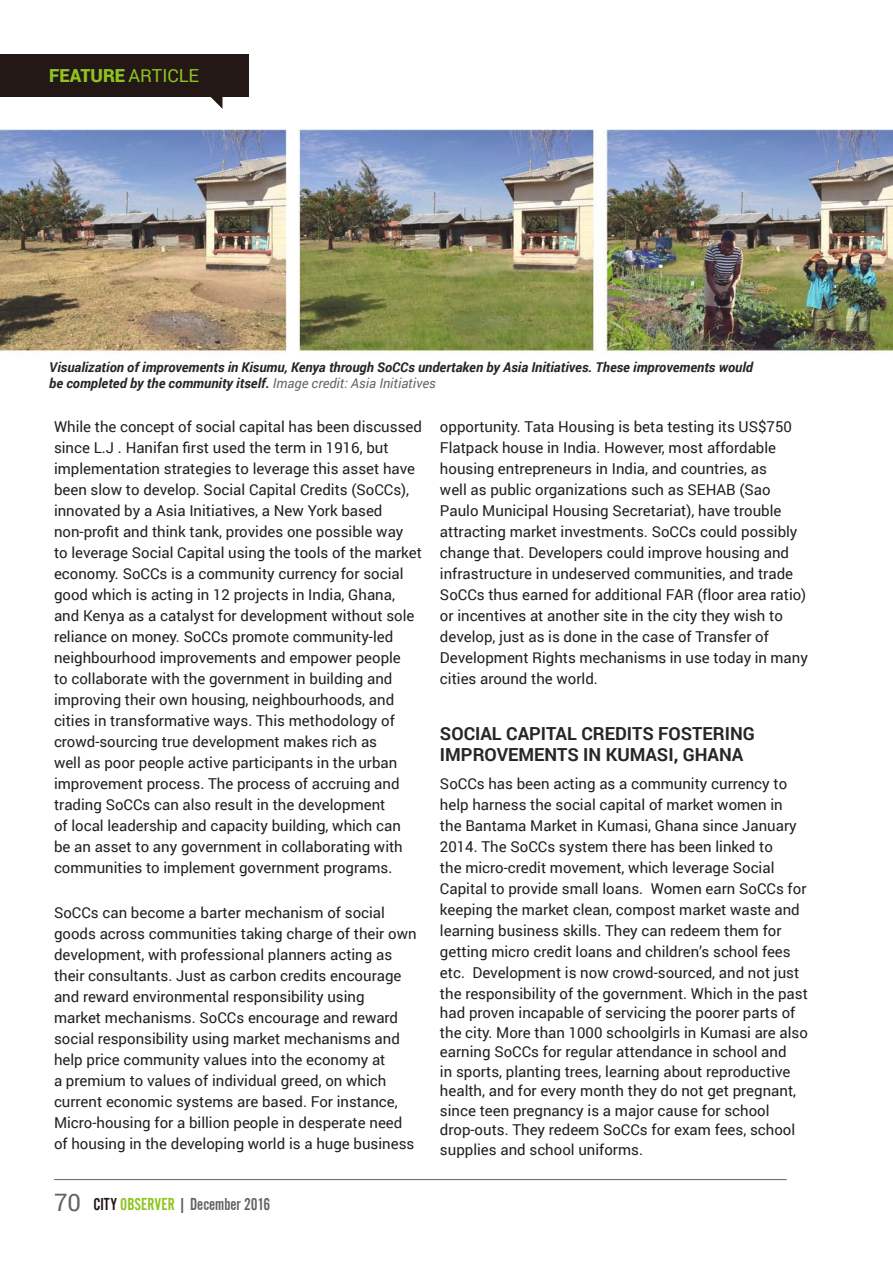
<style>
.page{position:relative;width:893px;height:1263px;background:#fff}
.page>*{position:absolute;margin:0;border:0;box-sizing:border-box;transform-origin:0 0}
.BODY_TEXT{font:700 18px/21.6px "Roboto";color:#282526}
.t1{font:18px "Alternate Got No 2 D";color:#636366}
.t2{font:900 18px "Roboto";color:#8fc320}
.BODY_TEXT-2{font:15px/21px "Roboto";color:#231f20}
.BODY_TEXT-3{font:italic 700 13.5px/16.2px "Roboto";color:#282526}
.s1{font-weight:400}
.s2{font-weight:400;color:#66676a}
.s3{font-family:"Roboto";font-size:24px}
.s4{color:#231816}
.s5{color:#8dc41e}
</style>
<div class="page">
<hr style="left:54px;top:1179px;width:733px;height:1px;background:#636366">
<div style="left:0;top:54px;width:248px;height:42px;background:#231816"></div>
<svg style="left:209px;top:96px;width:13px;height:13px"></svg>
<img style="left:0;top:129px;width:893px;height:225px">
<p class="t2" style="left:49px;top:63px;width:151px">FEATURE <span class="s1">ARTICLE</span></p>
<p class="BODY_TEXT-3" style="left:49px;top:358px;width:705px">Visualization of improvements in Kisumu, Kenya through SoCCs undertaken by Asia Initiatives. These improvements would be completed by the community itself. <span class="s2">Image credit: Asia Initiatives</span></p>
<p class="BODY_TEXT-2" style="left:54px;top:416px;width:369px">While the concept of social capital has been discussed since L.J . Hanifan first used the term in 1916, but implementation strategies to leverage this asset have been slow to develop. Social Capital Credits (SoCCs), innovated by a Asia Initiatives, a New York based non-profit and think tank, provides one possible way<br>to leverage Social Capital using the tools of the market economy. SoCCs is a community currency for social good which is acting in 12 projects in India, Ghana, and Kenya as a catalyst for development without sole reliance on money. SoCCs promote community-led neighbourhood improvements and empower people<br>to collaborate with the government in building and improving their own housing, neighbourhoods, and cities in transformative ways. This methodology of crowd-sourcing true development makes rich as<br>well as poor people active participants in the urban improvement process. The process of accruing and trading SoCCs can also result in the development<br>of local leadership and capacity building, which can<br>be an asset to any government in collaborating with communities to implement government programs.</p>
<p class="BODY_TEXT-2" style="left:54px;top:901px;width:364px">SoCCs can become a barter mechanism of social goods across communities taking charge of their own development, with professional planners acting as their consultants. Just as carbon credits encourage and reward environmental responsibility using<br>market mechanisms. SoCCs encourage and reward social responsibility using market mechanisms and help price community values into the economy at<br>a premium to values of individual greed, on which current economic systems are based. For instance, Micro-housing for a billion people in desperate need of housing in the developing world is a huge business</p>
<p class="BODY_TEXT-2" style="left:440px;top:416px;width:369px">opportunity. Tata Housing is beta testing its US$750<br>Flatpack house in India. However, most affordable housing entrepreneurs in India, and countries, as<br>well as public organizations such as SEHAB (Sao Paulo Municipal Housing Secretariat), have trouble attracting market investments. SoCCs could possibly change that. Developers could improve housing and infrastructure in undeserved communities, and trade SoCCs thus earned for additional FAR (floor area ratio) or incentives at another site in the city they wish to develop, just as is done in the case of Transfer of Development Rights mechanisms in use today in many cities around the world.</p>
<p class="BODY_TEXT" style="left:440px;top:722px;width:316px">SOCIAL CAPITAL CREDITS FOSTERING<br>IMPROVEMENTS IN KUMASI, GHANA</p>
<p class="BODY_TEXT-2" style="left:440px;top:772px;width:369px">SoCCs has been acting as a community currency to help harness the social capital of market women in the Bantama Market in Kumasi, Ghana since January 2014. The SoCCs system there has been linked to<br>the micro-credit movement, which leverage Social Capital to provide small loans. Women earn SoCCs for keeping the market clean, compost market waste and learning business skills. They can redeem them for getting micro credit loans and children’s school fees etc. Development is now crowd-sourced, and not just the responsibility of the government. Which in the past</p>
<p class="BODY_TEXT-2" style="left:440px;top:1002px;width:369px;line-height:19.5px">had proven incapable of servicing the poorer parts of the city. More than 1000 schoolgirls in Kumasi are also earning SoCCs for regular attendance in school and<br>in sports, planting trees, learning about reproductive health, and for every month they do not get pregnant, since teen pregnancy is a major cause for school drop-outs. They redeem SoCCs for exam fees, school supplies and school uniforms.</p>
<p class="t1" style="left:54px;top:1194px;width:218px"><span class="s3">70</span> <span class="s4">CITY</span> <span class="s5">OBSERVER</span> | December 2016</p>
</div>
